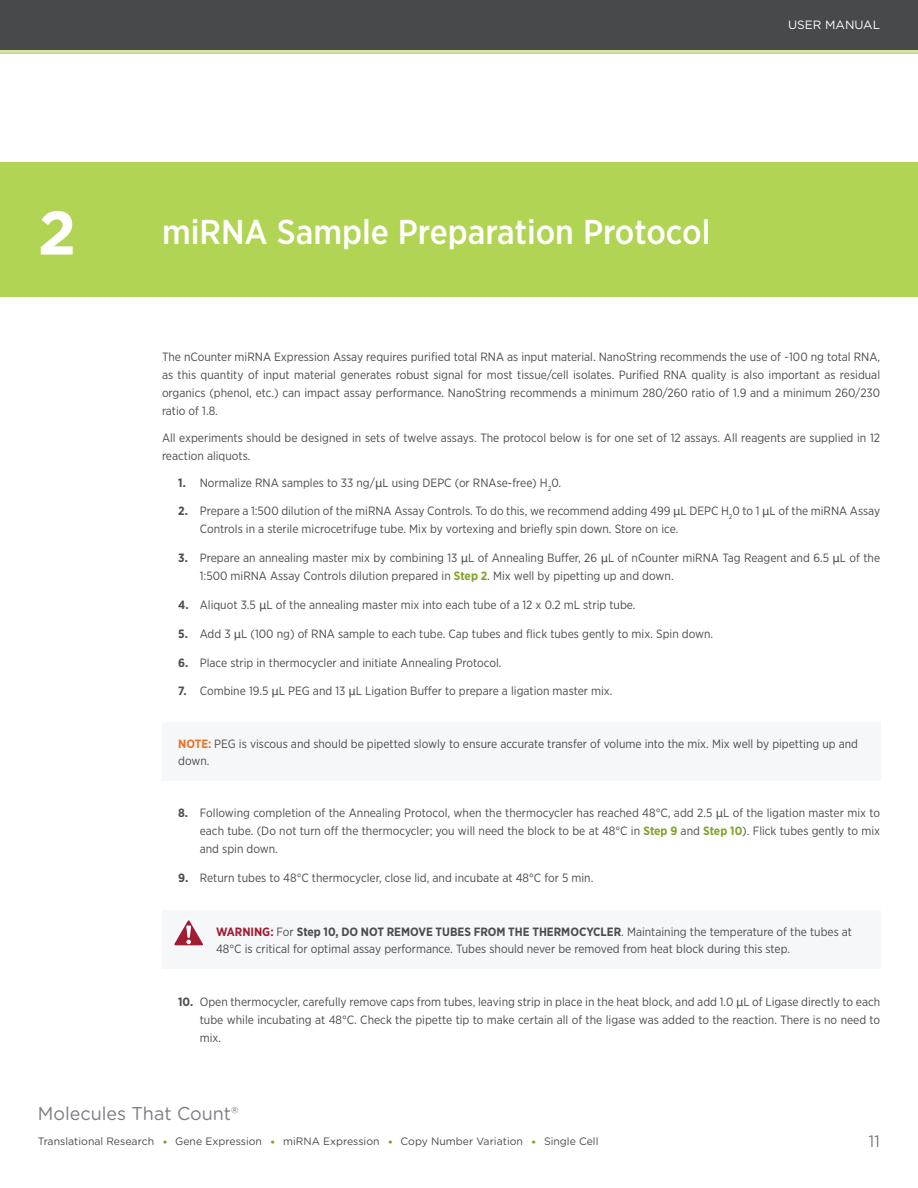
<style>
.page{position:relative;width:918px;height:1188px;background:#fff}
.page>*{position:absolute;margin:0;border:0;box-sizing:border-box;transform-origin:0 0}
.Heading_2{font:700 61.5px "Gotham";color:#fff}
.Heading_Main{font:500 34.5px "Gotham Narrow";color:#fff}
.t1{font:18.6px "Gotham Rounded";color:#7a7e83}
.t2{font:16.5px "Gotham Rounded";color:#7a7e83}
.Body_Text{font:12px/18px "Gotham Narrow";color:#4b4c4d}
.t3{font:12px "Gotham";color:#fff}
.t4{font:10.65px "Gotham Rounded";color:#48494d}
.s1{font-weight:700}
.s2{font-family:"Helvetica"}
.s3{font-weight:700;color:#81a32a}
.s4{font-weight:700;color:#eb7125}
.s5{font-weight:700;color:#9f1c33}
</style>
<div class="page">
<div style="left:0;top:162px;width:918px;height:135px;background:#b2d454"></div>
<div style="left:0;top:0;width:918px;height:51px;background:#48494d"></div>
<div style="left:0;top:50px;width:918px;height:6px;background:#231f20;opacity:.1"></div>
<div style="left:162px;top:910px;width:718px;height:59px;background:#f6f7f8"></div>
<svg style="left:174px;top:920px;width:29px;height:26px"></svg>
<div style="left:162px;top:722px;width:718px;height:59px;background:#f6f7f8"></div>
<p class="Heading_2" style="left:38px;top:192px;width:40px">2</p>
<p class="Heading_Main" style="left:162px;top:210px;width:550px">miRNA Sample Preparation Protocol</p>
<p class="t3" style="left:788px;top:17px;width:94px">USER MANUAL</p>
<p class="Body_Text" style="left:162px;top:347px;width:720px;text-align:justify">The nCounter miRNA Expression Assay requires purified total RNA as input material. NanoString recommends the use of ~100 ng total RNA, as this quantity of input material generates robust signal for most tissue/cell isolates. Purified RNA quality is also important as residual organics (phenol, etc.) can impact assay performance. NanoString recommends a minimum 280/260 ratio of 1.9 and a minimum 260/230 ratio of 1.8.</p>
<p class="Body_Text" style="left:162px;top:428px;width:720px">All experiments should be designed in sets of twelve assays. The protocol below is for one set of 12 assays. All reagents are supplied in 12 reaction aliquots.</p>
<p class="Body_Text" style="left:178px;top:473px;width:385px"><span class="s1">1.</span> Normalize RNA samples to 33 ng/<span class="s2">μ</span>L using DEPC (or RNAse-free) H<sub>2</sub>0.</p>
<p class="Body_Text" style="left:200px;top:502px;width:682px;text-indent:-22px"><span class="s1">2.</span> Prepare a 1:500 dilution of the miRNA Assay Controls. To do this, we recommend adding 499 <span class="s2">μ</span>L DEPC H<sub>2</sub>0 to 1 <span class="s2">μ</span>L of the miRNA Assay<br>Controls in a sterile microcetrifuge tube. Mix by vortexing and briefly spin down. Store on ice.</p>
<p class="Body_Text" style="left:200px;top:549px;width:682px;text-indent:-22px"><span class="s1">3.</span> Prepare an annealing master mix by combining 13 <span class="s2">μ</span>L of Annealing Buffer, 26 <span class="s2">μ</span>L of nCounter miRNA Tag Reagent and 6.5 <span class="s2">μ</span>L of the<br>1:500 miRNA Assay Controls dilution prepared in <span class="s3">Step 2</span>. Mix well by pipetting up and down.</p>
<p class="Body_Text" style="left:178px;top:596px;width:459px"><span class="s1">4.</span> Aliquot 3.5 <span class="s2">μ</span>L of the annealing master mix into each tube of a 12 x 0.2 mL strip tube.</p>
<p class="Body_Text" style="left:178px;top:624px;width:537px"><span class="s1">5.</span> Add 3 <span class="s2">μ</span>L (100 ng) of RNA sample to each tube. Cap tubes and flick tubes gently to mix. Spin down.</p>
<p class="Body_Text" style="left:178px;top:653px;width:325px"><span class="s1">6.</span> Place strip in thermocycler and initiate Annealing Protocol.</p>
<p class="Body_Text" style="left:178px;top:682px;width:436px"><span class="s1">7.</span> Combine 19.5 <span class="s2">μ</span>L PEG and 13 <span class="s2">μ</span>L Ligation Buffer to prepare a ligation master mix.</p>
<p class="Body_Text" style="left:178px;top:735px;width:681px;line-height:16.5px"><span class="s4">NOTE:</span> PEG is viscous and should be pipetted slowly to ensure accurate transfer of volume into the mix. Mix well by pipetting up and down.</p>
<p class="Body_Text" style="left:200px;top:804px;width:682px;text-align:justify;text-indent:-22px"><span class="s1">8.</span> Following completion of the Annealing Protocol, when the thermocycler has reached 48°C, add 2.5 <span class="s2">μ</span>L of the ligation master mix to each tube. (Do not turn off the thermocycler; you will need the block to be at 48°C in <span class="s3">Step 9</span> and <span class="s3">Step 10</span>). Flick tubes gently to mix and spin down.</p>
<p class="Body_Text" style="left:178px;top:869px;width:417px"><span class="s1">9.</span> Return tubes to 48°C thermocycler, close lid, and incubate at 48°C for 5 min.</p>
<p class="Body_Text" style="left:216px;top:924px;width:638px;line-height:16.5px"><span class="s5">WARNING:</span> For <span class="s1">Step 10, DO NOT REMOVE TUBES FROM THE THERMOCYCLER</span>. Maintaining the temperature of the tubes at<br>48°C is critical for optimal assay performance. Tubes should never be removed from heat block during this step.</p>
<p class="Body_Text" style="left:200px;top:992px;width:682px;text-align:justify;text-indent:-22px"><span class="s1">10.</span> Open thermocycler, carefully remove caps from tubes, leaving strip in place in the heat block, and add 1.0 <span class="s2">μ</span>L of Ligase directly to each tube while incubating at 48°C. Check the pipette tip to make certain all of the ligase was added to the reaction. There is no need to mix.</p>
<p class="t1" style="left:38px;top:1101px;width:202px">Molecules That Count®</p>
<p class="t4" style="left:38px;top:1133px;width:118px">Translational Research</p>
<p class="t4" style="left:175px;top:1133px;width:88px">Gene Expression</p>
<p class="t4" style="left:283px;top:1133px;width:98px">miRNA Expression</p>
<p class="t4" style="left:401px;top:1133px;width:124px">Copy Number Variation</p>
<p class="t4" style="left:544px;top:1133px;width:56px">Single Cell</p>
<p class="t2" style="left:868px;top:1130px;width:13px">11</p>
</div>
